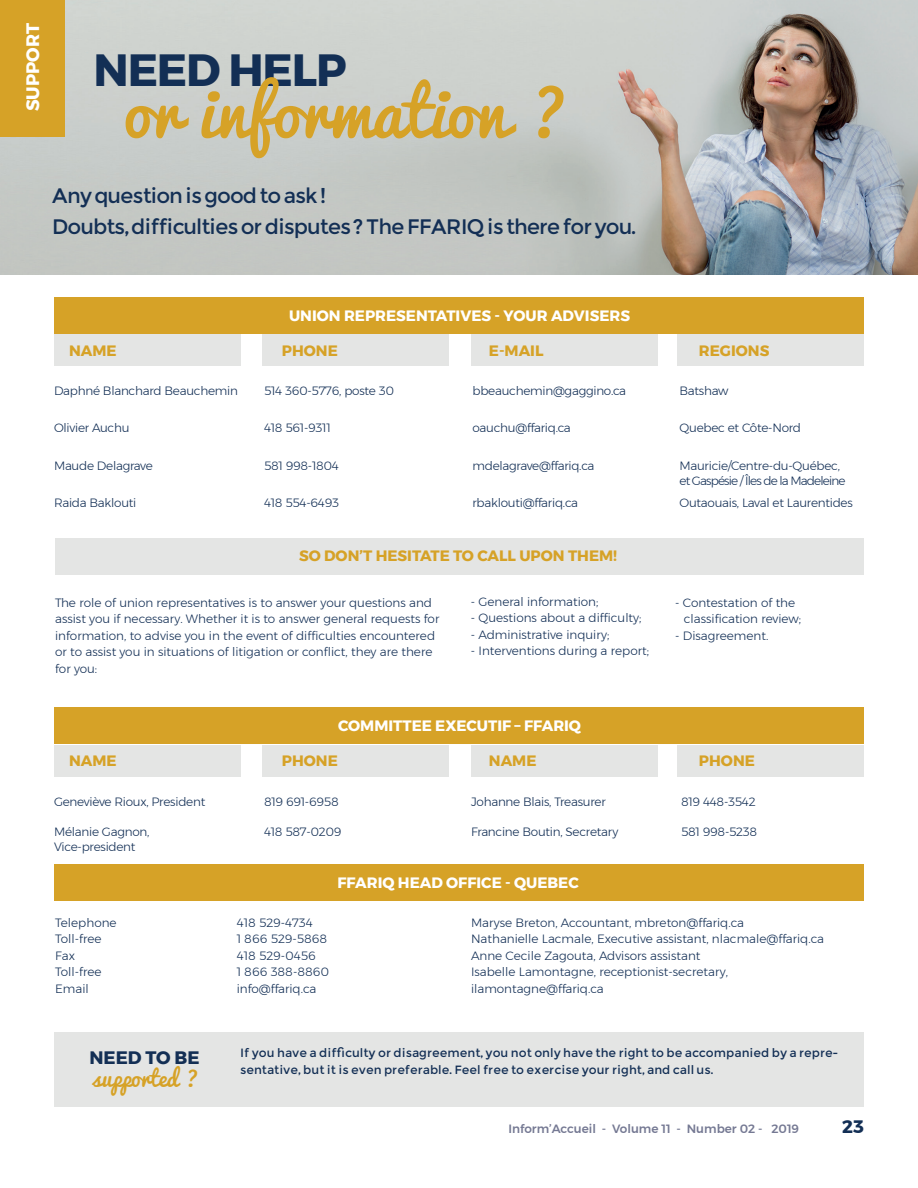
<style>
.page{position:relative;width:918px;height:1188px;background:#fff}
.page>*{position:absolute;margin:0;border:0;box-sizing:border-box;transform-origin:0 0}
.t1{font:67.5px "Pacifico";color:#d6a227}
.t2{font:700 45px "Montserrat";letter-spacing:-.025em;color:#132f55}
.t3{font:22.5px "Pacifico";color:#d6a227}
.t4{font:21px/31.5px "Montserrat";letter-spacing:-.05em;color:#132f55}
.t5{font:700 18px "Montserrat";color:#132f55}
.t6{font:700 18px "Montserrat";color:#fff}
.t7{font:700 15px "Montserrat";color:#fff}
.t8{font:700 15px "Montserrat";color:#d6a227}
.t9{font:300 12px/16.5px "Montserrat";color:#132f55}
.t10{font:300 12px "Montserrat";letter-spacing:-.02em;color:#132f55}
.t11{font:12px/16.5px "Montserrat";color:#132f55}
.t12{font:300 12px/15px "Montserrat";letter-spacing:-.07em;color:#132f55}
.t13{font:500 12px "Montserrat";color:#757993}
</style>
<div class="page">
<img style="left:0;top:0;width:918px;height:274px">
<div style="left:0;top:0;width:65px;height:136px;background:#d6a227"></div>
<div style="left:54px;top:334px;width:186px;height:32px;background:#e4e5e4"></div>
<div style="left:54px;top:745px;width:186px;height:32px;background:#e4e5e4"></div>
<div style="left:471px;top:334px;width:186px;height:32px;background:#e4e5e4"></div>
<div style="left:471px;top:745px;width:186px;height:32px;background:#e4e5e4"></div>
<div style="left:678px;top:334px;width:186px;height:32px;background:#e4e5e4"></div>
<div style="left:678px;top:745px;width:186px;height:32px;background:#e4e5e4"></div>
<div style="left:263px;top:334px;width:186px;height:32px;background:#e4e5e4"></div>
<div style="left:263px;top:745px;width:186px;height:32px;background:#e4e5e4"></div>
<div style="left:55px;top:538px;width:809px;height:36px;background:#e4e5e4"></div>
<div style="left:54px;top:1033px;width:810px;height:74px;background:#e4e5e4"></div>
<div style="left:54px;top:864px;width:810px;height:37px;background:#d6a227"></div>
<div style="left:54px;top:297px;width:810px;height:37px;background:#d6a227"></div>
<div style="left:54px;top:708px;width:810px;height:36px;background:#d6a227"></div>
<h3 class="t6" style="left:18px;top:111px;width:90px;rotate:-90deg">SUPPORT</h3>
<h2 class="t2" style="left:93px;top:34px;width:255px">NEED HELP</h2>
<h1 class="t1" style="left:123px;top:53px;width:446px">or information ?</h1>
<h3 class="t4" style="left:52px;top:180px;width:585px">Any question is good to ask !<br>Doubts, difficulties or disputes ? The FFARIQ is there for you.</h3>
<p class="t8" style="left:69px;top:339px;width:49px">NAME</p>
<p class="t7" style="left:289px;top:304px;width:343px">UNION REPRESENTATIVES - YOUR ADVISERS</p>
<p class="t8" style="left:282px;top:339px;width:57px">PHONE</p>
<p class="t8" style="left:489px;top:339px;width:56px">E-MAIL</p>
<p class="t8" style="left:699px;top:339px;width:72px">REGIONS</p>
<p class="t10" style="left:54px;top:381px;width:185px">Daphné Blanchard Beauchemin</p>
<p class="t10" style="left:264px;top:381px;width:131px">514 360-5776, poste 30</p>
<p class="t10" style="left:472px;top:381px;width:155px">bbeauchemin@gaggino.ca</p>
<p class="t10" style="left:680px;top:381px;width:50px">Batshaw</p>
<p class="t10" style="left:54px;top:419px;width:77px">Olivier Auchu</p>
<p class="t10" style="left:264px;top:419px;width:68px">418 561-9311</p>
<p class="t10" style="left:472px;top:419px;width:100px">oauchu@ffariq.ca</p>
<p class="t10" style="left:680px;top:419px;width:123px">Quebec et Côte-Nord</p>
<p class="t10" style="left:54px;top:456px;width:100px">Maude Delagrave</p>
<p class="t10" style="left:264px;top:456px;width:76px">581 998-1804</p>
<p class="t10" style="left:472px;top:456px;width:123px">mdelagrave@ffariq.ca</p>
<p class="t12" style="left:680px;top:458px;width:167px">Mauricie/Centre-du-Québec, et Gaspésie / Îles de la Madeleine</p>
<p class="t10" style="left:54px;top:494px;width:84px">Raida Baklouti</p>
<p class="t10" style="left:264px;top:494px;width:77px">418 554-6493</p>
<p class="t10" style="left:472px;top:494px;width:107px">rbaklouti@ffariq.ca</p>
<p class="t10" style="left:680px;top:494px;width:175px">Outaouais, Laval et Laurentides</p>
<p class="t8" style="left:299px;top:544px;width:319px">SO DON’T HESITATE TO CALL UPON THEM!</p>
<p class="t9" style="left:55px;top:594px;width:386px">The role of union representatives is to answer your questions and assist you if necessary. Whether it is to answer general requests for information, to advise you in the event of difficulties encountered or to assist you in situations of litigation or conflict, they are there for you:</p>
<p class="t9" style="left:471px;top:593px;width:129px">- General information;</p>
<p class="t9" style="left:471px;top:609px;width:172px">- Questions about a difficulty;</p>
<p class="t9" style="left:471px;top:626px;width:140px">- Administrative inquiry;</p>
<p class="t9" style="left:471px;top:642px;width:180px">- Interventions during a report;</p>
<p class="t9" style="left:684px;top:594px;width:119px;text-indent:-9px">- Contestation of the classification review;</p>
<p class="t9" style="left:675px;top:627px;width:95px">- Disagreement.</p>
<p class="t7" style="left:338px;top:714px;width:245px">COMMITTEE EXECUTIF – FFARIQ</p>
<p class="t8" style="left:69px;top:749px;width:49px">NAME</p>
<p class="t8" style="left:282px;top:749px;width:57px">PHONE</p>
<p class="t8" style="left:489px;top:749px;width:49px">NAME</p>
<p class="t8" style="left:699px;top:749px;width:57px">PHONE</p>
<p class="t10" style="left:54px;top:792px;width:153px">Geneviève Rioux, President</p>
<p class="t10" style="left:264px;top:792px;width:76px">819 691-6958</p>
<p class="t10" style="left:54px;top:822px;width:97px">Mélanie Gagnon,</p>
<p class="t10" style="left:264px;top:822px;width:79px">418 587-0209</p>
<p class="t10" style="left:54px;top:837px;width:83px">Vice-president</p>
<p class="t10" style="left:471px;top:792px;width:136px">Johanne Blais, Treasurer</p>
<p class="t10" style="left:681px;top:792px;width:76px">819 448-3542</p>
<p class="t10" style="left:471px;top:822px;width:149px">Francine Boutin, Secretary</p>
<p class="t10" style="left:681px;top:822px;width:78px">581 998-5238</p>
<p class="t7" style="left:338px;top:871px;width:243px">FFARIQ HEAD OFFICE - QUEBEC</p>
<p class="t9" style="left:55px;top:914px;width:63px">Telephone</p>
<p class="t9" style="left:237px;top:914px;width:78px">418 529-4734</p>
<p class="t9" style="left:55px;top:930px;width:48px">Toll-free</p>
<p class="t9" style="left:237px;top:930px;width:92px">1 866 529-5868</p>
<p class="t9" style="left:55px;top:947px;width:21px">Fax</p>
<p class="t9" style="left:237px;top:947px;width:81px">418 529-0456</p>
<p class="t9" style="left:55px;top:963px;width:48px">Toll-free</p>
<p class="t9" style="left:237px;top:963px;width:94px">1 866 388-8860</p>
<p class="t9" style="left:55px;top:980px;width:35px">Email</p>
<p class="t9" style="left:237px;top:980px;width:81px">info@ffariq.ca</p>
<p class="t9" style="left:471px;top:914px;width:354px">Maryse Breton, Accountant, mbreton@ffariq.ca<br>Nathanielle Lacmale, Executive assistant, nlacmale@ffariq.ca Anne Cecile Zagouta, Advisors assistant<br>Isabelle Lamontagne, receptionist-secretary, ilamontagne@ffariq.ca</p>
<h3 class="t5" style="left:89px;top:1043px;width:112px">NEED TO BE</h3>
<h3 class="t3" style="left:92px;top:1059px;width:108px">supported ?</h3>
<p class="t11" style="left:240px;top:1045px;width:600px">If you have a difficulty or disagreement, you not only have the right to be accompanied by a repre&shy;sentative, but it is even preferable. Feel free to exercise your right, and call us.</p>
<p class="t13" style="left:508px;top:1119px;width:292px">Inform’Accueil - Volume 11 - Number 02 - 2019</p>
<h3 class="t5" style="left:842px;top:1112px;width:23px">23</h3>
</div>
